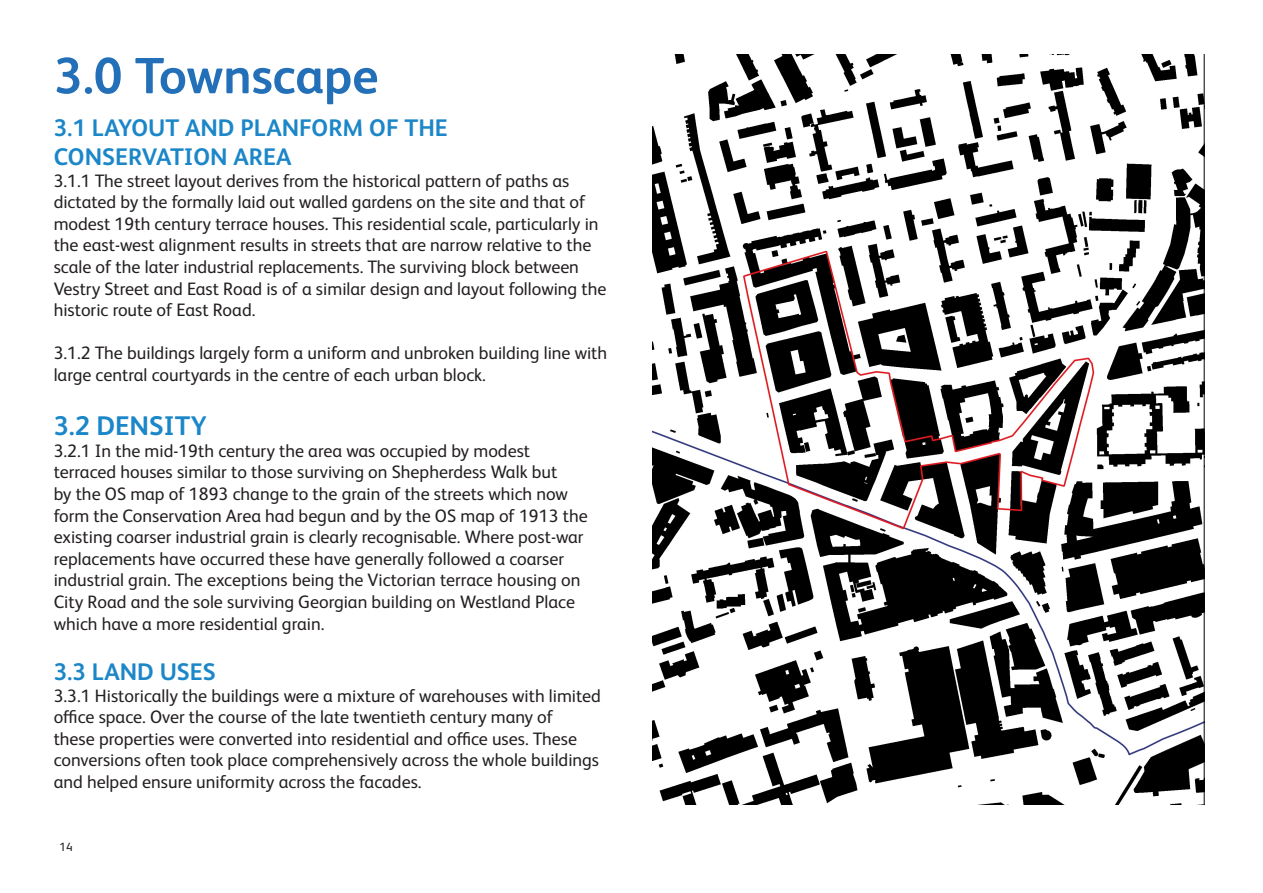
<style>
.page{position:relative;width:1263px;height:893px;background:#fff}
.page>*{position:absolute;margin:0;border:0;box-sizing:border-box;transform-origin:0 0}
.t1{font:700 51px "FS Albert Pro";color:#2370b9}
.t2{font:700 27px "FS Albert Pro";color:#1b86c8}
.t3{font:700 24px/28.8px "FS Albert Pro";color:#1b86c8}
.t4{font:18px/21.6px "FS Albert Pro";color:#231f20}
.t5{font:12px "FS Albert Pro";color:#231f20}
</style>
<div class="page">
<svg style="left:653px;top:54px;width:551px;height:751px"></svg>
<p class="t1" style="left:54px;top:40px;width:326px">3.0 Townscape</p>
<p class="t3" style="left:54px;top:112px;width:396px">3.1 LAYOUT AND PLANFORM OF THE<br>CONSERVATION AREA</p>
<p class="t4" style="left:54px;top:168px;width:554px">3.1.1 The street layout derives from the historical pattern of paths as dictated by the formally laid out walled gardens on the site and that of modest 19th century terrace houses. This residential scale, particularly in the east-west alignment results in streets that are narrow relative to the scale of the later industrial replacements. The surviving block between Vestry Street and East Road is of a similar design and layout following the historic route of East Road.</p>
<p class="t4" style="left:54px;top:341px;width:555px">3.1.2 The buildings largely form a uniform and unbroken building line with large central courtyards in the centre of each urban block.</p>
<p class="t2" style="left:54px;top:407px;width:155px">3.2 DENSITY</p>
<p class="t4" style="left:54px;top:438px;width:536px">3.2.1 In the mid-19th century the area was occupied by modest terraced houses similar to those surviving on Shepherdess Walk but<br>by the OS map of 1893 change to the grain of the streets which now form the Conservation Area had begun and by the OS map of 1913 the existing coarser industrial grain is clearly recognisable. Where post-war replacements have occurred these have generally followed a coarser industrial grain. The exceptions being the Victorian terrace housing on City Road and the sole surviving Georgian building on Westland Place which have a more residential grain.</p>
<p class="t3" style="left:54px;top:656px;width:164px">3.3 LAND USES</p>
<p class="t4" style="left:54px;top:683px;width:549px">3.3.1 Historically the buildings were a mixture of warehouses with limited office space. Over the course of the late twentieth century many of<br>these properties were converted into residential and office uses. These conversions often took place comprehensively across the whole buildings and helped ensure uniformity across the facades.</p>
<p class="t5" style="left:60px;top:838px;width:15px">14</p>
</div>
